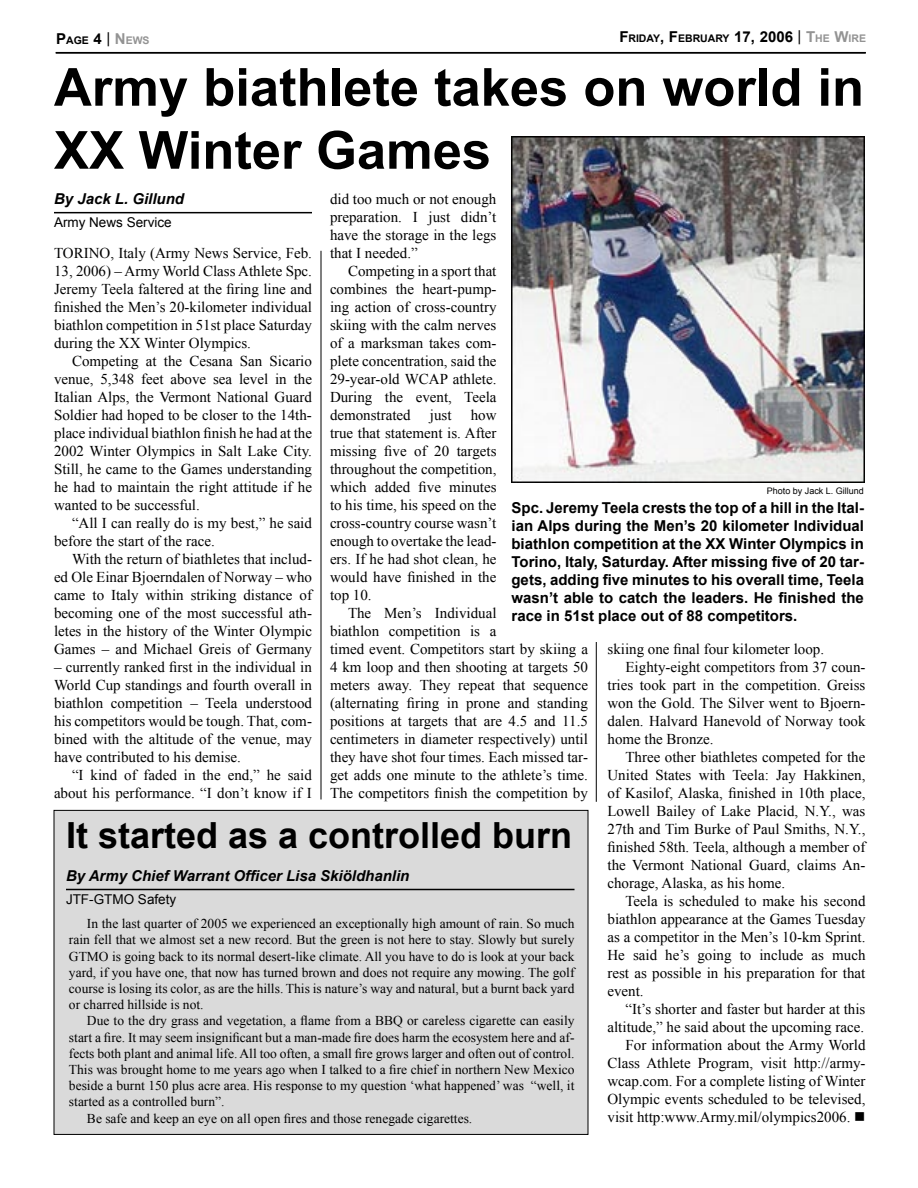
<style>
.page{position:relative;width:918px;height:1188px;background:#fff}
.page>*{position:absolute;margin:0;border:0;box-sizing:border-box;transform-origin:0 0}
.Head_Arial_Bold{font:700 52.5px/63px "Arial";color:#000}
.Head_Arial_Bold-2{font:700 36px "Arial";color:#000}
.Body_text{font:15px/18px "Times New Roman";color:#000;text-align:justify}
.Cut_lines{font:700 15px/18px "Arial";color:#000;text-align:justify}
.By_line_name{font:italic 700 15px "Arial";color:#000}
.Body_text-2{font:13.5px/16.2px "Times New Roman";color:#000;text-align:justify}
.By_line_office{font:13.5px "Arial";color:#000}
.t1{font:700 10.5px "Arial";color:#000}
.Photo_by_line{font:9px "Arial";color:#000}
.s1{font-size:15px}
.s2{font-weight:400;font-size:15px}
.s3{font-size:15px;color:#939393}
.s4{color:#939393}
</style>
<div class="page">
<div style="left:54px;top:810px;width:534px;height:324px;background:#dadada"></div>
<hr style="left:56px;top:52px;width:810px;height:1px;background:#000">
<hr style="left:54px;top:212px;width:258px;height:1px;background:#000">
<img style="left:512px;top:136px;width:352px;height:347px">
<hr style="left:66px;top:889px;width:509px;height:1px;background:#000">
<hr style="left:321px;top:251px;width:1px;height:549px;background:#000">
<hr style="left:596px;top:642px;width:1px;height:160px;background:#000">
<p class="t1" style="left:56px;top:34px;width:95px"><span class="s1">P</span>AGE <span class="s1">4</span> <span class="s2">|</span> <span class="s3">N</span><span class="s4">EWS</span></p>
<p class="t1" style="left:619px;top:31px;width:248px"><span class="s1">F</span>RIDAY<span class="s1">, F</span>EBRUARY <span class="s1">17, 2006</span> <span class="s2">|</span> <span class="s3">T</span><span class="s4">HE</span> <span class="s3">W</span><span class="s4">IRE</span></p>
<p class="Head_Arial_Bold" style="left:54px;top:58px;width:812px">Army biathlete takes on world in<br>XX Winter Games</p>
<p class="By_line_name" style="left:54px;top:189px;width:132px">By Jack L. Gillund</p>
<p class="By_line_office" style="left:54px;top:213px;width:119px">Army News Service</p>
<p class="Body_text" style="left:330px;top:190px;width:168px">did too much or not enough preparation. I just didn’t have the storage in the legs that I needed.”</p>
<p class="Body_text" style="left:330px;top:262px;width:168px;text-indent:18px">Competing in a sport that combines the heart-pump&shy;ing action of cross-country skiing with the calm nerves of a marksman takes com&shy;plete concentration, said the 29-year-old WCAP athlete.<br>During the event, Teela demonstrated</p>
<p class="Body_text" style="left:54px;top:244px;width:260px">TORINO, Italy (Army News Service, Feb.<br>13, 2006) – Army World Class Athlete Spc.<br>Jeremy Teela faltered at the firing line and finished the Men’s 20-kilometer individual biathlon competition in 51st place Saturday during the XX Winter Olympics.</p>
<p class="Body_text" style="left:54px;top:352px;width:260px;text-indent:18px">Competing at the Cesana San Sicario venue, 5,348 feet above sea level in the Italian Alps, the Vermont National Guard Soldier had hoped to be closer to the 14th&shy;place individual biathlon finish he had at the 2002 Winter Olympics in Salt Lake City.<br>Still, he came to the Games understanding he had to maintain the right attitude if he wanted to be successful.</p>
<p class="Body_text" style="left:54px;top:514px;width:259px;text-indent:18px">“All I can really do is my best,” he said before the start of the race.</p>
<p class="Body_text" style="left:54px;top:550px;width:260px;text-indent:18px">With the return of biathletes that includ&shy;ed Ole Einar Bjoerndalen of Norway – who came to Italy within striking distance of becoming one of the most successful ath&shy;letes in the history of the Winter Olympic Games – and Michael Greis of Germany</p>
<p class="Body_text" style="left:54px;top:658px;width:259px">– currently ranked first in the individual in World Cup standings and fourth overall in biathlon competition – Teela understood his competitors would be tough. That, com&shy;bined with the altitude of the venue, may have contributed to his demise.</p>
<p class="Body_text" style="left:54px;top:766px;width:259px;text-align:right">“I kind of faded in the end,” he said about his performance. “I don’t know if I</p>
<p class="Body_text" style="left:430px;top:406px;width:23px">just</p>
<p class="Body_text" style="left:330px;top:406px;width:168px;text-indent:141px">how true that statement is. After missing five of 20 targets throughout the competition, which added five minutes to his time, his speed on the cross-country course wasn’t enough to overtake the lead&shy;ers. If he had shot clean, he would have finished in the top 10.</p>
<p class="Body_text" style="left:330px;top:604px;width:260px;text-align:left;text-indent:18px">The Men’s Individual<br>biathlon competition is a<br>timed event. Competitors start by skiing a 4 km loop and then shooting at targets 50 meters away. They repeat that sequence (alternating firing in prone and standing positions at targets that are 4.5 and 11.5 centimeters in diameter respectively) until they have shot four times. Each missed tar&shy;get adds one minute to the athlete’s time.<br>The competitors finish the competition by</p>
<p class="Photo_by_line" style="left:767px;top:485px;width:99px">Photo by Jack L. Gillund</p>
<p class="Cut_lines" style="left:512px;top:500px;width:354px">Spc. Jeremy Teela crests the top of a hill in the Ital&shy;ian Alps during the Men’s 20 kilometer Individual biathlon competition at the XX Winter Olympics in Torino, Italy, Saturday. After missing five of 20 tar&shy;gets, adding five minutes to his overall time, Teela wasn’t able to catch the leaders. He finished the race in 51st place out of 88 competitors.</p>
<p class="Body_text" style="left:608px;top:640px;width:218px">skiing one final four kilometer loop.</p>
<p class="Body_text" style="left:608px;top:658px;width:260px;text-indent:18px">Eighty-eight competitors from 37 coun&shy;tries took part in the competition. Greiss won the Gold. The Silver went to Bjoern&shy;dalen. Halvard Hanevold of Norway took home the Bronze.</p>
<p class="Body_text" style="left:608px;top:748px;width:259px;text-indent:18px">Three other biathletes competed for the United States with Teela: Jay Hakkinen, of Kasilof, Alaska, finished in 10th place, Lowell Bailey of Lake Placid, N.Y., was 27th and Tim Burke of Paul Smiths, N.Y., finished 58th. Teela, although a member of the Vermont National Guard, claims An&shy;chorage, Alaska, as his home.</p>
<p class="Body_text" style="left:608px;top:892px;width:260px;text-indent:18px">Teela is scheduled to make his second biathlon appearance at the Games Tuesday as a competitor in the Men’s 10-km Sprint.<br>He said he’s going to include as much rest as possible in his preparation for that event.</p>
<p class="Body_text" style="left:608px;top:1000px;width:259px;text-align:right">“It’s shorter and faster but harder at this altitude,” he said about the upcoming race.</p>
<p class="Body_text" style="left:608px;top:1036px;width:260px;text-indent:18px">For information about the Army World Class Athlete Program, visit http://army&shy;wcap.com. For a complete listing of Winter Olympic events scheduled to be televised, visit http:www.Army.mil/olympics2006. ■</p>
<p class="Head_Arial_Bold-2" style="left:66px;top:812px;width:508px">It started as a controlled burn</p>
<p class="By_line_name" style="left:66px;top:866px;width:345px">By Army Chief Warrant Officer Lisa Skiöldhanlin</p>
<p class="By_line_office" style="left:66px;top:890px;width:112px">JTF-GTMO Safety</p>
<p class="Body_text-2" style="left:69px;top:915px;width:507px;text-indent:18px">In the last quarter of 2005 we experienced an exceptionally high amount of rain. So much rain fell that we almost set a new record. But the green is not here to stay. Slowly but surely GTMO is going back to its normal desert-like climate. All you have to do is look at your back yard, if you have one, that now has turned brown and does not require any mowing. The golf course is losing its color, as are the hills. This is nature’s way and natural, but a burnt back yard or charred hillside is not.</p>
<p class="Body_text-2" style="left:69px;top:1012px;width:507px;text-indent:18px">Due to the dry grass and vegetation, a flame from a BBQ or careless cigarette can easily start a fire. It may seem insignificant but a man-made fire does harm the ecosystem here and af&shy;fects both plant and animal life. All too often, a small fire grows larger and often out of control.<br>This was brought home to me years ago when I talked to a fire chief in northern New Mexico beside a burnt 150 plus acre area. His response to my question ‘what happened’ was “well, it started as a controlled burn”.</p>
<p class="Body_text-2" style="left:87px;top:1110px;width:387px">Be safe and keep an eye on all open fires and those renegade cigarettes.</p>
</div>
